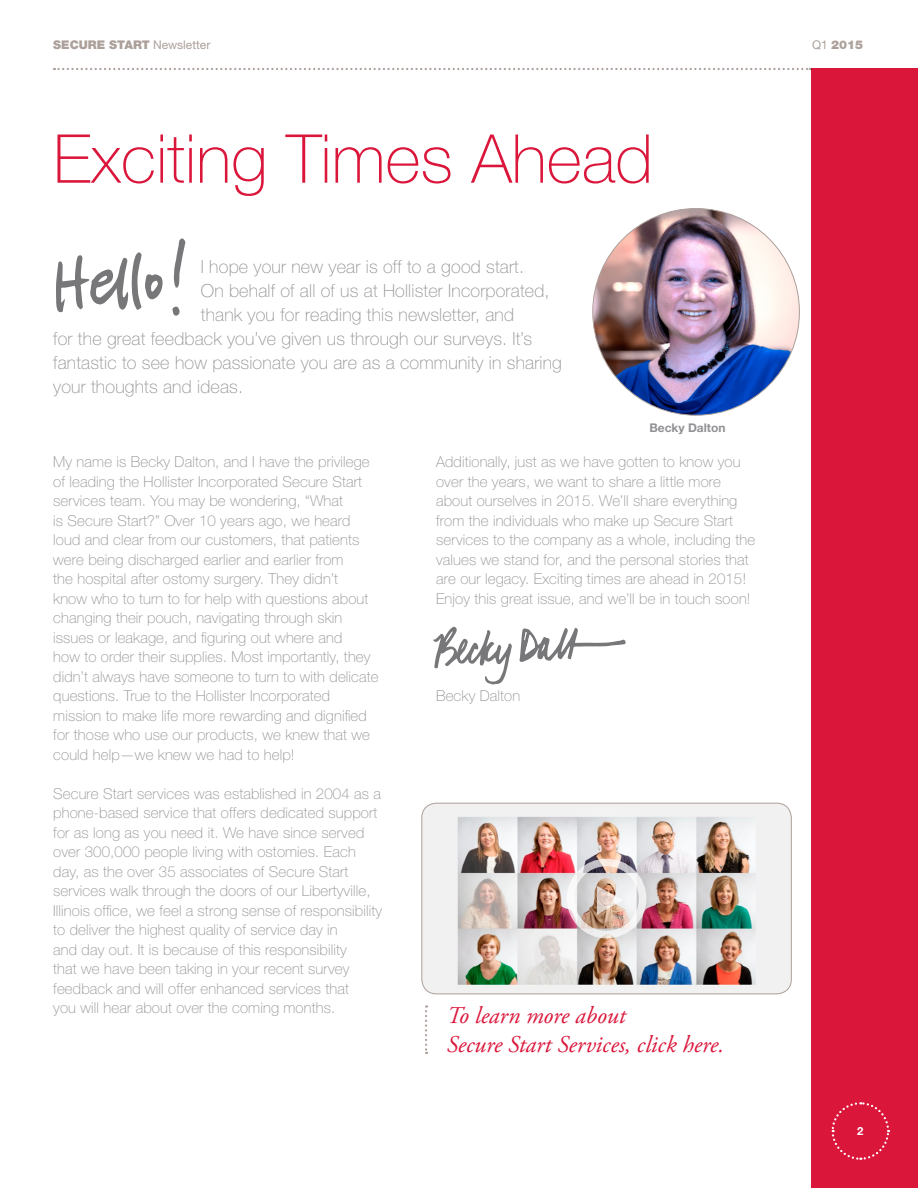
<style>
.page{position:relative;width:918px;height:1188px;background:#fff}
.page>*{position:absolute;margin:0;border:0;box-sizing:border-box;transform-origin:0 0}
.t1{font:100 67.5px "Helvetica Neue LT Std";color:#db163b}
.t2{font:italic 24px/28.8px "Adobe Garamond Pro";color:#db163b}
.t3{font:100 18px "Helvetica Neue LT Std";letter-spacing:.01em;color:#919195}
.t4{font:100 15px/19.5px "Helvetica Neue LT Std";letter-spacing:.01em;color:#919195}
.t5{font:900 12px "Helvetica Neue LT Std";color:#aca09b}
.t6{font:700 12px "Helvetica Neue LT Std";color:#919195}
.t7{font:700 11.25px "Helvetica Neue LT Std";color:#fff}
.s1{font-weight:400}
</style>
<div class="page">
<svg style="left:54px;top:68px;width:757px;height:2px"></svg>
<div style="left:811px;top:68px;width:107px;height:1120px;background:#db163b"></div>
<img style="left:593px;top:209px;width:206px;height:206px;border-radius:103px">
<svg style="left:174px;top:238px;width:11px;height:50px"></svg>
<svg style="left:172px;top:306px;width:8px;height:10px"></svg>
<svg style="left:56px;top:252px;width:107px;height:60px"></svg>
<img style="left:422px;top:803px;width:369px;height:189px">
<div style="left:422px;top:803px;width:370px;height:191px;border:1px solid #aca09b;border-radius:15px"></div>
<svg style="left:425px;top:1005px;width:2px;height:49px"></svg>
<svg style="left:831px;top:1102px;width:59px;height:58px"></svg>
<div style="left:567px;top:859px;width:79px;height:79px;border:8px solid #fff;border-radius:50%"></div>
<svg style="left:597px;top:886px;width:26px;height:29px"></svg>
<svg style="left:519px;top:628px;width:107px;height:34px"></svg>
<svg style="left:433px;top:626px;width:79px;height:58px"></svg>
<p class="t5" style="left:53px;top:38px;width:159px">SECURE START <span class="s1">Newsletter</span></p>
<p class="t5" style="left:812px;top:38px;width:53px"><span class="s1">Q1</span> 2015</p>
<h1 class="t1" style="left:53px;top:120px;width:601px">Exciting Times Ahead</h1>
<p class="t3" style="left:201px;top:256px;width:325px">I hope your new year is off to a good start.</p>
<p class="t3" style="left:201px;top:280px;width:350px">On behalf of all of us at Hollister Incorporated,</p>
<p class="t3" style="left:201px;top:304px;width:315px">thank you for reading this newsletter, and</p>
<p class="t3" style="left:53px;top:328px;width:480px">for the great feedback you’ve given us through our surveys. It’s</p>
<p class="t3" style="left:53px;top:352px;width:510px">fantastic to see how passionate you are as a community in sharing</p>
<p class="t3" style="left:53px;top:376px;width:191px">your thoughts and ideas.</p>
<p class="t6" style="left:649px;top:420px;width:78px">Becky Dalton</p>
<p class="t4" style="left:53px;top:452px;width:327px">My name is Becky Dalton, and I have the privilege of leading the Hollister Incorporated Secure Start services team. You may be wondering, “What<br>is Secure Start?” Over 10 years ago, we heard loud and clear from our customers, that patients were being discharged earlier and earlier from<br>the hospital after ostomy surgery. They didn’t<br>know who to turn to for help with questions about changing their pouch, navigating through skin issues or leakage, and figuring out where and<br>how to order their supplies. Most importantly, they didn’t always have someone to turn to with delicate questions. True to the Hollister Incorporated mission to make life more rewarding and dignified for those who use our products, we knew that we could help—we knew we had to help!</p>
<p class="t4" style="left:53px;top:784px;width:330px">Secure Start services was established in 2004 as a phone-based service that offers dedicated support for as long as you need it. We have since served over 300,000 people living with ostomies. Each day, as the over 35 associates of Secure Start services walk through the doors of our Libertyville, Illinois office, we feel a strong sense of responsibility to deliver the highest quality of service day in<br>and day out. It is because of this responsibility<br>that we have been taking in your recent survey feedback and will offer enhanced services that<br>you will hear about over the coming months.</p>
<p class="t4" style="left:436px;top:452px;width:321px">Additionally, just as we have gotten to know you over the years, we want to share a little more about ourselves in 2015. We’ll share everything from the individuals who make up Secure Start services to the company as a whole, including the values we stand for, and the personal stories that are our legacy. Exciting times are ahead in 2015!<br>Enjoy this great issue, and we’ll be in touch soon!</p>
<p class="t4" style="left:436px;top:686px;width:86px">Becky Dalton</p>
<h2 class="t2" style="left:447px;top:1002px;width:279px">To learn more about<br>Secure Start Services, click here.</h2>
<p class="t7" style="left:857px;top:1124px;width:8px">2</p>
</div>
